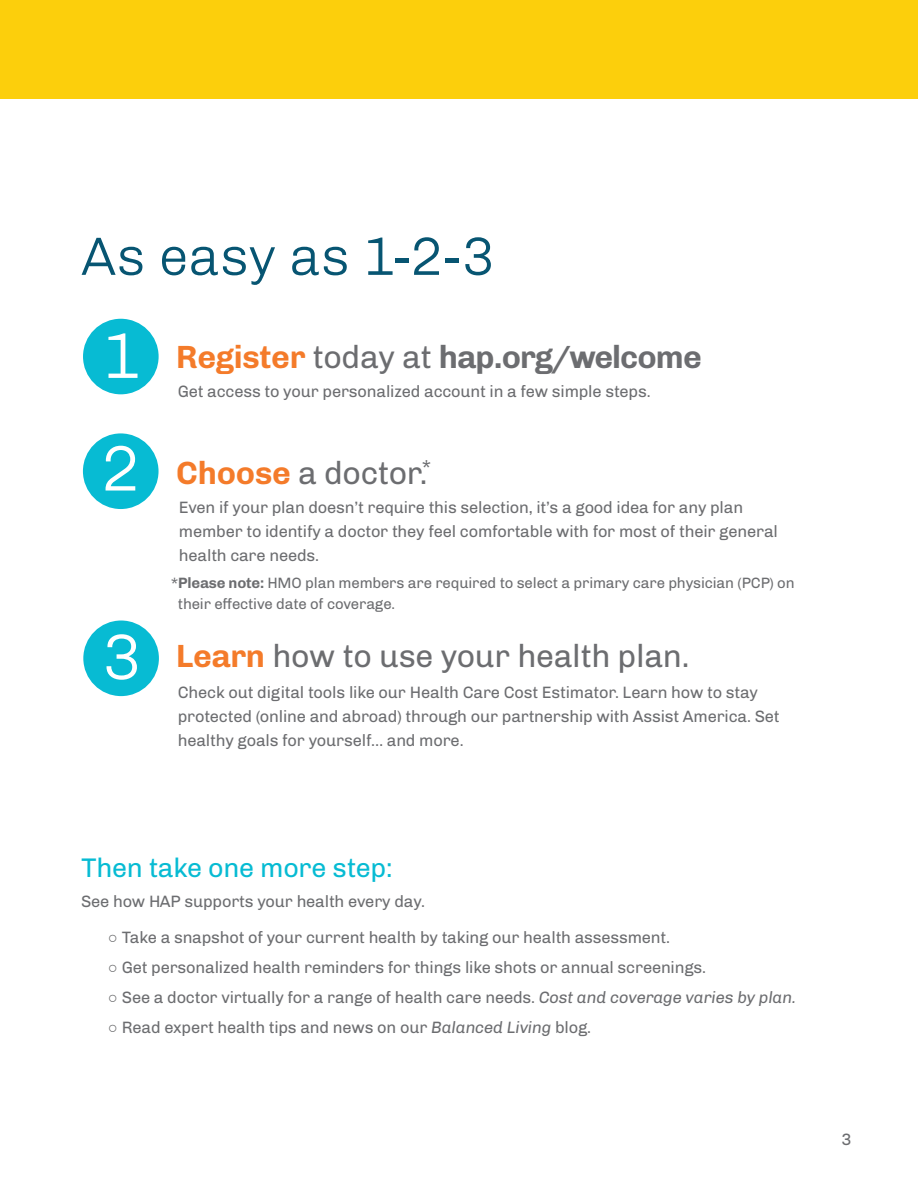
<style>
.page{position:relative;width:918px;height:1188px;background:#fff}
.page>*{position:absolute;margin:0;border:0;box-sizing:border-box;transform-origin:0 0}
.t1{font:300 54px "Chivo";color:#075572}
.t2{font:32.25px "Chivo";letter-spacing:-.01em;color:#6c6d70}
.t3{font:700 32.25px "Chivo";letter-spacing:-.03em;color:#6c6d70}
.t4{font:27px "Chivo";letter-spacing:-.01em;color:#07bbd3}
.t5{font:16.5px/24px "Chivo";letter-spacing:-.01em;color:#6c6d70}
.t6{font:15px/21px "Chivo";letter-spacing:-.01em;color:#6c6d70}
.s1{font-weight:300;font-size:64.35px;color:#fff}
.s2{color:#f47b2a}
.s3{font-weight:400}
.s4{font-weight:700;color:#f47b2a}
.s5{font-weight:700}
.s6{font-family:"Arial";color:#57585a}
.s7{font-style:italic}
</style>
<div class="page">
<div style="left:83px;top:319px;width:76px;height:75px;background:#07bbd3;border-radius:50%"></div>
<div style="left:83px;top:433px;width:76px;height:76px;background:#07bbd3;border-radius:50%"></div>
<div style="left:83px;top:621px;width:76px;height:75px;background:#07bbd3;border-radius:50%"></div>
<div style="left:0;top:0;width:918px;height:98px;background:#fccf0c"></div>
<h1 class="t1" style="left:81px;top:216px;width:415px">As easy as 1-2-3</h1>
<h2 class="t3" style="left:102px;top:331px;width:601px"><span class="s1">1</span> <span class="s2">Register</span> <span class="s3">today at</span> hap.org/welcome</h2>
<p class="t5" style="left:178px;top:378px;width:474px">Get access to your personalized account in a few simple steps.</p>
<h2 class="t2" style="left:101px;top:449px;width:332px"><span class="s1">2</span> <span class="s4">Choose</span> a doctor.<sup>*</sup></h2>
<p class="t5" style="left:179px;top:495px;width:600px">Even if your plan doesn’t require this selection, it’s a good idea for any plan member to identify a doctor they feel comfortable with for most of their general health care needs.</p>
<p class="t6" style="left:178px;top:572px;width:618px;text-indent:-7px">*<span class="s5">Please note:</span> HMO plan members are required to select a primary care physician (PCP) on their effective date of coverage.</p>
<h2 class="t2" style="left:102px;top:632px;width:589px"><span class="s1">3</span> <span class="s4">Learn</span> how to use your health plan.</h2>
<p class="t5" style="left:178px;top:679px;width:603px">Check out digital tools like our Health Care Cost Estimator. Learn how to stay protected (online and abroad) through our partnership with Assist America. Set healthy goals for yourself… and more.</p>
<h3 class="t4" style="left:81px;top:847px;width:313px">Then take one more step:</h3>
<p class="t5" style="left:81px;top:888px;width:346px">See how HAP supports your health every day.</p>
<p class="t5" style="left:108px;top:925px;width:563px"><span class="s6">○</span> Take a snapshot of your current health by taking our health assessment.</p>
<p class="t5" style="left:108px;top:955px;width:600px"><span class="s6">○</span> Get personalized health reminders for things like shots or annual screenings.</p>
<p class="t5" style="left:108px;top:985px;width:690px"><span class="s6">○</span> See a doctor virtually for a range of health care needs. <span class="s7">Cost and coverage varies by plan.</span></p>
<p class="t5" style="left:108px;top:1015px;width:485px"><span class="s6">○</span> Read expert health tips and news on our <span class="s7">Balanced Living</span> blog.</p>
<p class="t5" style="left:841px;top:1126px;width:12px">3</p>
</div>
